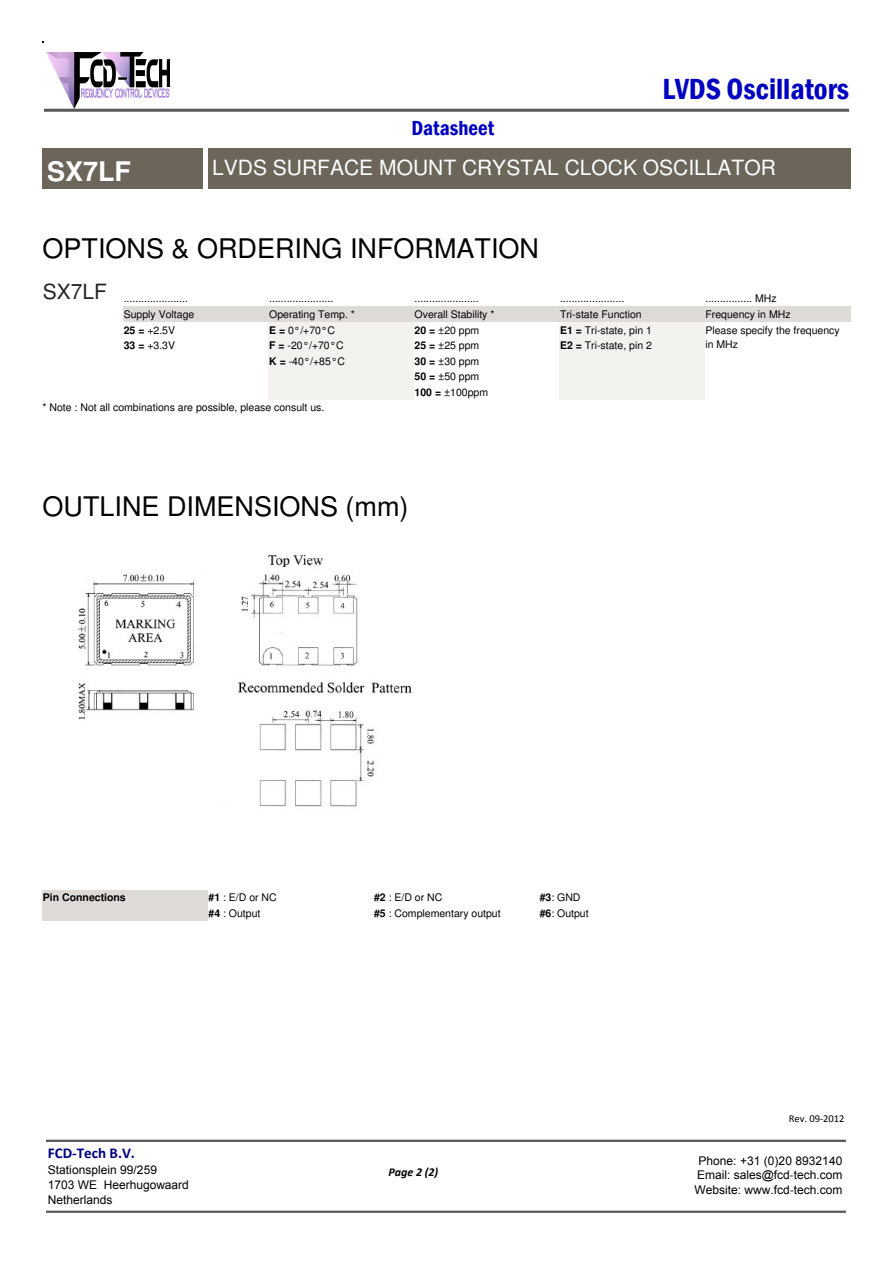
<style>
.page{position:relative;width:893px;height:1263px;background:#fff}
.page>*{position:absolute;margin:0;border:0;box-sizing:border-box;transform-origin:0 0}
.t1{font:600 condensed 30px "Franklin Gothic";color:#0000c0}
.t2{font:27px "Free Sans";color:#000}
.t3{font:700 27px "Free Sans";color:#fff}
.t4{font:21px "Free Sans";color:#fff}
.t5{font:600 condensed 21px "Franklin Gothic";color:#0000c0}
.t6{font:700 15px "Calibri";color:#000080}
.t7{font:12px/14.7px "Arial";color:#000}
.t8{font:italic 700 12px "Calibri";color:#000}
.t9{font:10.5px/15.6px "Free Sans";color:#000}
.t10{font:700 10.5px "Free Sans";color:#000}
.t11{font:10.5px "Calibri";color:#000}
.s1{font-weight:700}
.s2{font-family:"Calibri"}
</style>
<div class="page">
<hr style="left:44px;top:109px;width:805px;height:3px;background:#595959">
<div style="left:43px;top:149px;width:160px;height:40px;background:#6c655a"></div>
<div style="left:208px;top:149px;width:642px;height:40px;background:#6c655a"></div>
<div style="left:123px;top:307px;width:146px;height:15px;background:#dddad7"></div>
<div style="left:269px;top:307px;width:145px;height:15px;background:#dddad7"></div>
<div style="left:414px;top:307px;width:146px;height:15px;background:#dddad7"></div>
<div style="left:560px;top:307px;width:145px;height:15px;background:#dddad7"></div>
<div style="left:705px;top:307px;width:145px;height:15px;background:#dddad7"></div>
<div style="left:269px;top:322px;width:145px;height:16px;background:#f4f2ef"></div>
<div style="left:560px;top:322px;width:145px;height:16px;background:#f4f2ef"></div>
<div style="left:269px;top:338px;width:145px;height:15px;background:#f4f2ef"></div>
<div style="left:560px;top:338px;width:145px;height:15px;background:#f4f2ef"></div>
<div style="left:269px;top:353px;width:145px;height:16px;background:#f4f2ef"></div>
<div style="left:560px;top:353px;width:145px;height:16px;background:#f4f2ef"></div>
<div style="left:269px;top:369px;width:145px;height:15px;background:#f4f2ef"></div>
<div style="left:560px;top:369px;width:145px;height:15px;background:#f4f2ef"></div>
<div style="left:269px;top:384px;width:145px;height:16px;background:#f4f2ef"></div>
<div style="left:560px;top:384px;width:145px;height:16px;background:#f4f2ef"></div>
<div style="left:43px;top:890px;width:165px;height:15px;background:#dddad7"></div>
<div style="left:43px;top:905px;width:165px;height:16px;background:#dddad7"></div>
<img style="left:78px;top:554px;width:334px;height:253px">
<hr style="left:46px;top:1210px;width:800px;height:3px;background:#595959">
<hr style="left:46px;top:1140px;width:800px;height:2px;background:#595959">
<img style="left:46px;top:52px;width:124px;height:56px">
<p class="t5" style="left:411px;top:114px;width:84px">Datasheet</p>
<p class="t1" style="left:662px;top:69px;width:188px">LVDS Oscillators</p>
<p class="t3" style="left:47px;top:150px;width:86px">SX7LF</p>
<p class="t4" style="left:212px;top:151px;width:565px">LVDS SURFACE MOUNT CRYSTAL CLOCK OSCILLATOR</p>
<p class="t2" style="left:43px;top:228px;width:498px">OPTIONS &amp; ORDERING INFORMATION</p>
<p class="t9" style="left:43px;top:291px;width:147px"><sup>SX7LF</sup> ......................</p>
<p class="t9" style="left:269px;top:291px;width:66px">......................</p>
<p class="t9" style="left:415px;top:291px;width:66px">......................</p>
<p class="t9" style="left:560px;top:291px;width:66px">......................</p>
<p class="t9" style="left:705px;top:291px;width:73px">................ MHz</p>
<p class="t9" style="left:124px;top:307px;width:72px">Supply Voltage</p>
<p class="t9" style="left:269px;top:307px;width:87px">Operating Temp. *</p>
<p class="t9" style="left:415px;top:307px;width:81px">Overall Stability *</p>
<p class="t9" style="left:560px;top:307px;width:83px">Tri-state Function</p>
<p class="t9" style="left:705px;top:307px;width:87px">Frequency in MHz</p>
<p class="t9" style="left:124px;top:322px;width:53px"><span class="s1">25 =</span> +2.5V</p>
<p class="t9" style="left:269px;top:322px;width:67px"><span class="s1">E =</span> 0°/+70°C</p>
<p class="t9" style="left:415px;top:322px;width:66px"><span class="s1">20 =</span> ±20 ppm</p>
<p class="t9" style="left:560px;top:322px;width:93px"><span class="s1">E1 =</span> Tri-state, pin 1</p>
<p class="t9" style="left:705px;top:322px;width:136px">Please specify the frequency</p>
<p class="t9" style="left:124px;top:338px;width:53px"><span class="s1">33 =</span> +3.3V</p>
<p class="t9" style="left:269px;top:338px;width:76px"><span class="s1">F =</span> -20°/+70°C</p>
<p class="t9" style="left:415px;top:338px;width:66px"><span class="s1">25 =</span> ±25 ppm</p>
<p class="t9" style="left:560px;top:338px;width:93px"><span class="s1">E2 =</span> Tri-state, pin 2</p>
<p class="t9" style="left:705px;top:337px;width:34px">in MHz</p>
<p class="t9" style="left:269px;top:353px;width:77px"><span class="s1">K =</span> -40°/+85°C</p>
<p class="t9" style="left:415px;top:353px;width:75px"><span class="s1">30 =</span> ±30 ppm<br><span class="s1">50 =</span> ±50 ppm<br><span class="s1">100 =</span> ±100ppm</p>
<p class="t9" style="left:43px;top:399px;width:283px">* Note : Not all combinations are possible, please consult us.</p>
<p class="t2" style="left:43px;top:485px;width:368px">OUTLINE DIMENSIONS (mm)</p>
<p class="t10" style="left:43px;top:889px;width:84px">Pin Connections</p>
<p class="t9" style="left:209px;top:890px;width:70px"><span class="s1">#1</span> : E/D or NC</p>
<p class="t9" style="left:374px;top:890px;width:70px"><span class="s1">#2</span> : E/D or NC</p>
<p class="t9" style="left:540px;top:890px;width:42px"><span class="s1">#3</span>: GND</p>
<p class="t9" style="left:209px;top:905px;width:53px"><span class="s1">#4</span> : Output</p>
<p class="t9" style="left:374px;top:905px;width:128px"><span class="s1">#5</span> : Complementary output</p>
<p class="t9" style="left:540px;top:905px;width:51px"><span class="s1">#6</span>: Output</p>
<p class="t11" style="left:789px;top:1112px;width:57px">Rev. 09-2012</p>
<h3 class="t6" style="left:48px;top:1147px;width:89px">FCD‐Tech B.V.</h3>
<p class="t7" style="left:48px;top:1163px;width:143px">Stationsplein 99/259<br>1703 WE Heerhugowaard<br>Netherlands</p>
<p class="t7" style="left:694px;top:1153px;width:149px;text-align:center">Phone: +31 (0)20 8932140<br>Email: sales@fcd<span class="s2">‐</span>tech.com<br>Website: www.fcd<span class="s2">‐</span>tech.com</p>
<p class="t8" style="left:388px;top:1166px;width:51px">Page 2 (2)</p>
</div>
